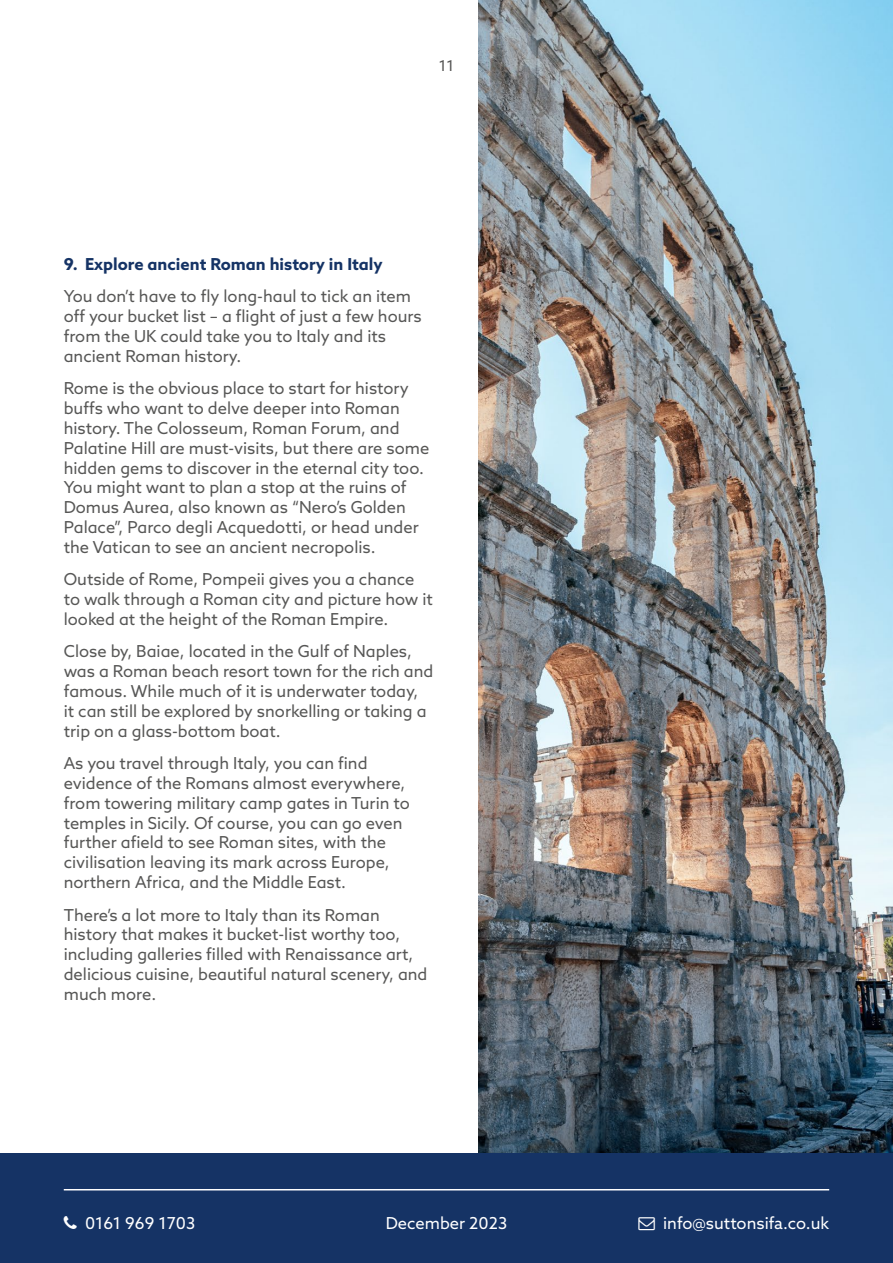
<style>
.page{position:relative;width:893px;height:1263px;background:#fff}
.page>*{position:absolute;margin:0;border:0;box-sizing:border-box;transform-origin:0 0}
.t1{font:16.5px/19.8px "Azo Sans";color:#575756}
.t2{font:16.5px "Azo Sans";color:#fff}
.t3{font:700 16.5px "Azo Sans";color:#153365}
.t4{font:15px "Azo Sans";color:#575756}
</style>
<div class="page">
<img style="left:478px;top:0;width:415px;height:1153px">
<div style="left:0;top:1153px;width:893px;height:110px;background:#153365"></div>
<hr style="left:64px;top:1189px;width:765px;height:1px;background:#fff">
<p class="t4" style="left:439px;top:56px;width:17px">11</p>
<p class="t3" style="left:64px;top:253px;width:320px">9. Explore ancient Roman history in Italy</p>
<p class="t1" style="left:64px;top:286px;width:360px">You don’t have to fly long-haul to tick an item off your bucket list – a flight of just a few hours from the UK could take you to Italy and its ancient Roman history.</p>
<p class="t1" style="left:64px;top:378px;width:367px">Rome is the obvious place to start for history buffs who want to delve deeper into Roman history. The Colosseum, Roman Forum, and Palatine Hill are must-visits, but there are some hidden gems to discover in the eternal city too.<br>You might want to plan a stop at the ruins of Domus Aurea, also known as “Nero’s Golden Palace”, Parco degli Acquedotti, or head under the Vatican to see an ancient necropolis.</p>
<p class="t1" style="left:64px;top:569px;width:371px">Outside of Rome, Pompeii gives you a chance to walk through a Roman city and picture how it looked at the height of the Roman Empire.</p>
<p class="t1" style="left:64px;top:641px;width:371px">Close by, Baiae, located in the Gulf of Naples, was a Roman beach resort town for the rich and famous. While much of it is underwater today,<br>it can still be explored by snorkelling or taking a trip on a glass-bottom boat.</p>
<p class="t1" style="left:64px;top:753px;width:348px">As you travel through Italy, you can find evidence of the Romans almost everywhere, from towering military camp gates in Turin to temples in Sicily. Of course, you can go even further afield to see Roman sites, with the civilisation leaving its mark across Europe, northern Africa, and the Middle East.</p>
<p class="t1" style="left:64px;top:905px;width:365px">There’s a lot more to Italy than its Roman history that makes it bucket-list worthy too, including galleries filled with Renaissance art, delicious cuisine, beautiful natural scenery, and much more.</p>
<p class="t2" style="left:85px;top:1212px;width:112px">0161 969 1703</p>
<p class="t2" style="left:663px;top:1212px;width:168px">info@suttonsifa.co.uk</p>
<p class="t2" style="left:386px;top:1213px;width:123px">December 2023</p>
</div>
